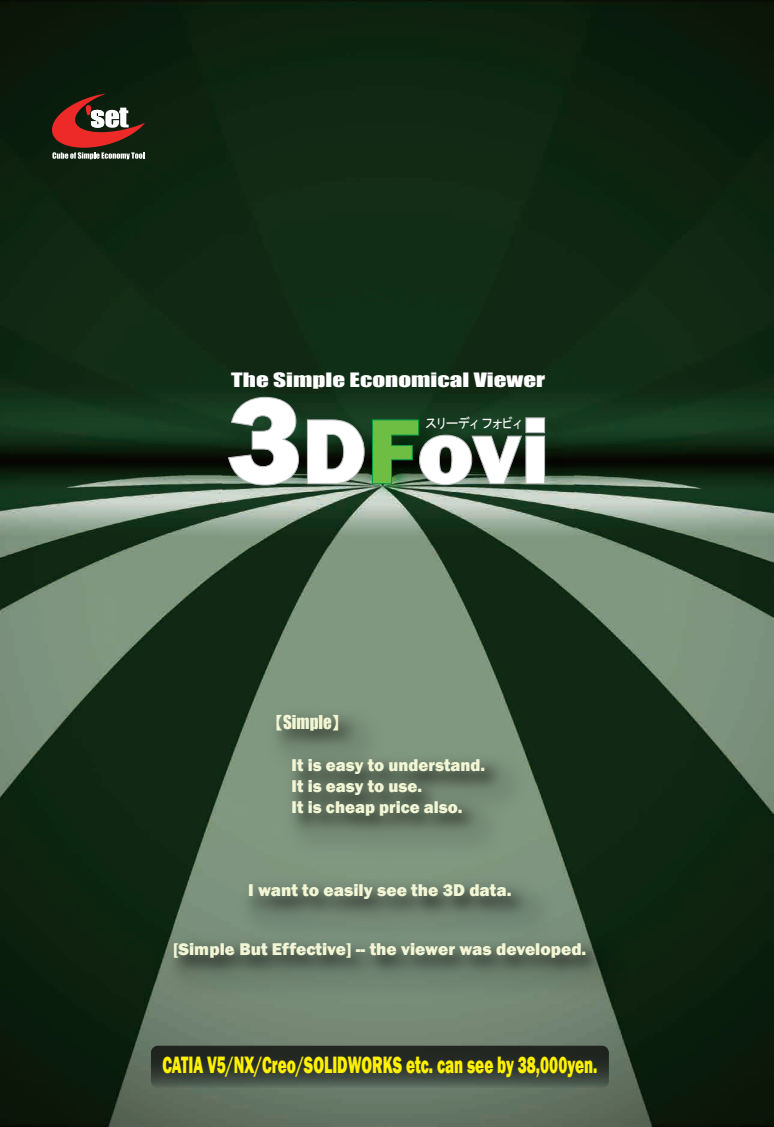
<style>
.page{position:relative;width:774px;height:1127px;background:#fff}
.page>*{position:absolute;margin:0;border:0;box-sizing:border-box;transform-origin:0 0}
.t1{font:800 95.62px "Franklin Gothic";letter-spacing:-.01em;color:#fff}
.t2{font:800 24.38px "Franklin Gothic";color:#fff101;scale:.63 1}
.t3{font:18.12px "Impact";color:#fff;scale:1.38 1}
.t4{font:800 17.5px/21px "Franklin Gothic";color:#f2f6d5}
.t5{font:17.5px "Impact";color:#f2f6d5}
.t6{font:13.75px "MS P Gothic";color:#fff;scale:.91 1}
.s1{font-size:127.5px}
.s2{color:#6ebe44}
.s3{font-family:"HGP Heisei Minchotai W9"}
</style>
<div class="page">
<img style="left:0;top:0;width:773px;height:1126px">
<img style="left:223px;top:372px;width:350px;height:174px">
<svg style="left:228px;top:397px;width:71px;height:88px;background:#253e2b"></svg>
<svg style="left:307px;top:419px;width:57px;height:65px;background:#283d2c"></svg>
<svg style="left:372px;top:417px;width:172px;height:68px;background:#203b26"></svg>
<svg style="left:52px;top:93px;width:93px;height:66px;background:#6e4237"></svg>
<svg style="left:151px;top:1045px;width:457px;height:43px;background:#333b34"></svg>
<img style="left:258px;top:698px;width:277px;height:168px">
<img style="left:264px;top:702px;width:249px;height:145px">
<img style="left:155px;top:926px;width:480px;height:82px">
<img style="left:163px;top:928px;width:451px;height:59px">
<img style="left:230px;top:867px;width:332px;height:83px">
<img style="left:238px;top:871px;width:301px;height:59px">
<p class="t3" style="left:231px;top:366px;width:229px">The Simple Economical Viewer</p>
<h1 class="t1" style="left:227px;top:389px;width:324px"><span class="s1">3</span>D<span class="s2">F</span>ovi</h1>
<p class="t6" style="left:425px;top:416px;width:107px">スリーディ フォビィ</p>
<p class="t5" style="left:274px;top:708px;width:67px"><span class="s3">【</span>Simple<span class="s3">】</span></p>
<p class="t4" style="left:291px;top:754px;width:195px">It is easy to understand.<br>It is easy to use.<br>It is cheap price also.</p>
<p class="t4" style="left:248px;top:879px;width:265px">I want to easily see the 3D data.</p>
<p class="t4" style="left:173px;top:938px;width:414px">[Simple But Effective] -- the viewer was developed.</p>
<h2 class="t2" style="left:162px;top:1049px;width:691px">CATIA V5/NX/Creo/SOLIDWORKS etc. can see by 38,000yen.</h2>
</div>
